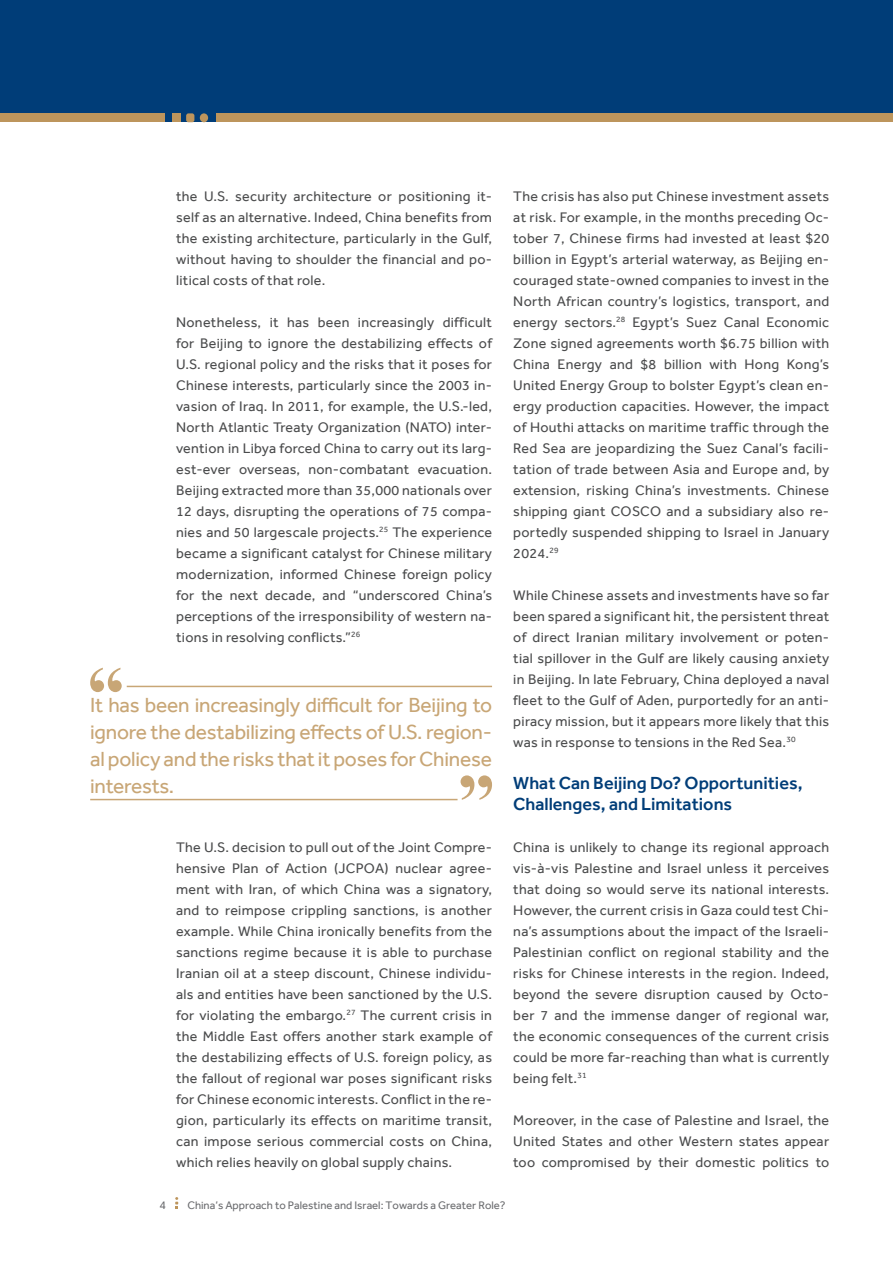
<style>
.page{position:relative;width:893px;height:1263px;background:#fff}
.page>*{position:absolute;margin:0;border:0;box-sizing:border-box;transform-origin:0 0}
.t1{font:21px/27px "Effra";letter-spacing:-.01em;color:#c8a676;text-align:justify}
.t2{font:500 18px/21px "Effra";color:#003d78}
.t3{font:14.25px/21px "Effra";letter-spacing:.02em;color:#4b4c4d;text-align:justify}
.t4{font:12px "Effra";color:#6c6d70}
.t5{font:11.25px "Effra";color:#6c6d70}
</style>
<div class="page">
<div style="left:0;top:0;width:893px;height:122px;background:#003d78"></div>
<div style="left:216px;top:113px;width:677px;height:9px;background:#bd955c"></div>
<div style="left:0;top:113px;width:164px;height:9px;background:#bd955c"></div>
<div style="left:172px;top:113px;width:9px;height:9px;background:#bd955c"></div>
<div style="left:200px;top:113px;width:8px;height:9px;background:#bd955c;border-radius:50%"></div>
<div style="left:186px;top:113px;width:8px;height:9px;background:#bd955c;border-radius:2px"></div>
<svg style="left:175px;top:1197px;width:3px;height:12px"></svg>
<svg style="left:90px;top:668px;width:32px;height:24px"></svg>
<svg style="left:461px;top:775px;width:31px;height:25px"></svg>
<hr style="left:127px;top:686px;width:365px;height:1px;background:#c8a676">
<hr style="left:90px;top:799px;width:368px;height:1px;background:#c8a676">
<p class="t3" style="left:176px;top:186px;width:317px">the U.S. security architecture or positioning it&shy;self as an alternative. Indeed, China benefits from the existing architecture, particularly in the Gulf, without having to shoulder the financial and po&shy;litical costs of that role.</p>
<p class="t3" style="left:176px;top:312px;width:317px">Nonetheless, it has been increasingly difficult for Beijing to ignore the destabilizing effects of U.S. regional policy and the risks that it poses for Chinese interests, particularly since the 2003 in&shy;vasion of Iraq. In 2011, for example, the U.S.-led, North Atlantic Treaty Organization (NATO) inter&shy;vention in Libya forced China to carry out its larg&shy;est-ever overseas, non-combatant evacuation.<br>Beijing extracted more than 35,000 nationals over 12 days, disrupting the operations of 75 compa&shy;nies and 50 largescale projects.<sup>25</sup> The experience became a significant catalyst for Chinese military modernization, informed Chinese foreign policy for the next decade, and “underscored China’s perceptions of the irresponsibility of western na&shy;tions in resolving conflicts.”<sup>26</sup></p>
<p class="t1" style="left:90px;top:691px;width:403px">It has been increasingly difficult for Beijing to ignore the destabilizing effects of U.S. region&shy;al policy and the risks that it poses for Chinese interests.</p>
<p class="t3" style="left:176px;top:837px;width:317px">The U.S. decision to pull out of the Joint Compre&shy;hensive Plan of Action (JCPOA) nuclear agree&shy;ment with Iran, of which China was a signatory, and to reimpose crippling sanctions, is another example. While China ironically benefits from the sanctions regime because it is able to purchase Iranian oil at a steep discount, Chinese individu&shy;als and entities have been sanctioned by the U.S. for violating the embargo.<sup>27</sup> The current crisis in the Middle East offers another stark example of the destabilizing effects of U.S. foreign policy, as the fallout of regional war poses significant risks for Chinese economic interests. Conflict in the re&shy;gion, particularly its effects on maritime transit, can impose serious commercial costs on China, which relies heavily on global supply chains.</p>
<p class="t3" style="left:513px;top:186px;width:317px">The crisis has also put Chinese investment assets at risk. For example, in the months preceding Oc&shy;tober 7, Chinese firms had invested at least $20 billion in Egypt’s arterial waterway, as Beijing en&shy;couraged state-owned companies to invest in the North African country’s logistics, transport, and energy sectors.<sup>28</sup> Egypt’s Suez Canal Economic Zone signed agreements worth $6.75 billion with China Energy and $8 billion with Hong Kong’s United Energy Group to bolster Egypt’s clean en&shy;ergy production capacities. However, the impact of Houthi attacks on maritime traffic through the Red Sea are jeopardizing the Suez Canal’s facili&shy;tation of trade between Asia and Europe and, by extension, risking China’s investments. Chinese shipping giant COSCO and a subsidiary also re&shy;portedly suspended shipping to Israel in January 2024.<sup>29</sup></p>
<p class="t3" style="left:513px;top:585px;width:317px">While Chinese assets and investments have so far been spared a significant hit, the persistent threat of direct Iranian military involvement or poten&shy;tial spillover in the Gulf are likely causing anxiety in Beijing. In late February, China deployed a naval fleet to the Gulf of Aden, purportedly for an anti&shy;piracy mission, but it appears more likely that this was in response to tensions in the Red Sea.<sup>30</sup></p>
<p class="t2" style="left:513px;top:772px;width:291px">What Can Beijing Do? Opportunities,<br>Challenges, and Limitations</p>
<p class="t3" style="left:513px;top:837px;width:317px">China is unlikely to change its regional approach vis-à-vis Palestine and Israel unless it perceives that doing so would serve its national interests.<br>However, the current crisis in Gaza could test Chi&shy;na’s assumptions about the impact of the Israeli-Palestinian conflict on regional stability and the risks for Chinese interests in the region. Indeed, beyond the severe disruption caused by Octo&shy;ber 7 and the immense danger of regional war, the economic consequences of the current crisis could be more far-reaching than what is currently being felt.<sup>31</sup></p>
<p class="t3" style="left:513px;top:1110px;width:317px">Moreover, in the case of Palestine and Israel, the United States and other Western states appear too compromised by their domestic politics to</p>
<p class="t4" style="left:160px;top:1198px;width:8px">4</p>
<p class="t5" style="left:187px;top:1198px;width:320px">China’s Approach to Palestine and Israel: Towards a Greater Role?</p>
</div>
